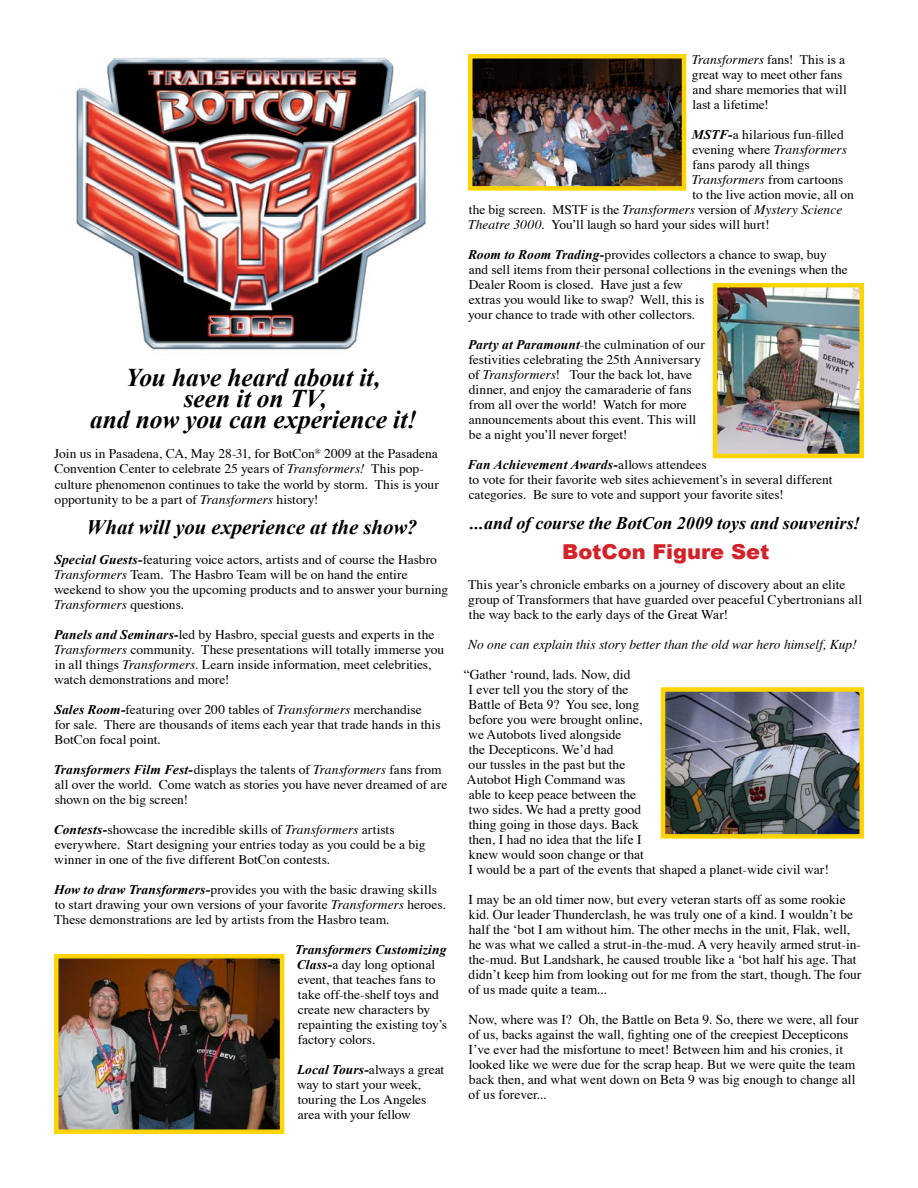
<style>
.page{position:relative;width:918px;height:1188px;background:#fff}
.page>*{position:absolute;margin:0;border:0;box-sizing:border-box;transform-origin:0 0}
.t1{font:italic 700 25.5px/21px "Times New Roman";color:#000;text-align:center}
.t2{font:italic 700 20.55px "Times New Roman";color:#000}
.t3{font:900 20.55px "Arial";color:#d2232a}
.t4{font:italic 700 17.7px "Times New Roman";color:#000}
.t5{font:13.5px/15px "Times";color:#000}
.t6{font:italic 13.5px "Times";color:#000}
.t7{font:13.2px/15px "Times";color:#000}
.t8{font:italic 700 13.2px "Times New Roman";letter-spacing:.01em;color:#000}
.t9{font:italic 13.2px "Times";letter-spacing:.005em;color:#000}
.s1{font-style:italic}
.s2{font-size:13.5px}
.s3{font-family:"Times New Roman";font-weight:700;font-style:italic}
.s4{font-style:normal}
.s5{font-family:"Times";font-weight:400;font-style:normal}
</style>
<div class="page">
<img style="left:666px;top:692px;width:193px;height:142px">
<div style="left:661px;top:687px;width:203px;height:152px;border:4px solid #ffd400"></div>
<img style="left:59px;top:959px;width:220px;height:170px">
<div style="left:54px;top:954px;width:230px;height:180px;border:4px solid #ffd400"></div>
<img style="left:473px;top:59px;width:208px;height:127px">
<div style="left:468px;top:54px;width:218px;height:137px;border:4px solid #ffd400"></div>
<img style="left:718px;top:288px;width:141px;height:165px">
<div style="left:713px;top:283px;width:151px;height:175px;border:4px solid #ffd400"></div>
<img style="left:76px;top:57px;width:350px;height:293px">
<h1 class="t1" style="left:90px;top:367px;width:329px">You have heard about it,<br>seen it on TV,<br>and now you can experience it!</h1>
<p class="t7" style="left:54px;top:445px;width:386px;line-height:15.5px">Join us in Pasadena, CA, May 28-31, for BotCon<sup>®</sup> 2009 at the Pasadena Convention Center to celebrate 25 years of <span class="s1">Transformers!</span> This pop&shy;culture <span class="s2">phenomenon</span> continues to take the world by storm. This is your opportunity to be a part of <span class="s1">Transformers</span> history!</p>
<h2 class="t2" style="left:86px;top:515px;width:332px">What will you experience at the show?</h2>
<p class="t7" style="left:54px;top:551px;width:396px"><span class="s3">Special Guests-</span>featuring voice actors, artists and of course the Hasbro <span class="s1">Transformers</span> Team. The Hasbro Team will be on hand the entire weekend to show you the upcoming products and to answer your burning <span class="s1">Transformers</span> questions.</p>
<p class="t7" style="left:54px;top:626px;width:392px"><span class="s3">Panels and Seminars-</span>led by Hasbro, special guests and experts in the <span class="s1">Transformers</span> community. These presentations will totally immerse you in all things <span class="s1">Transformers</span>. Learn inside information, meet celebrities, watch demonstrations and more!</p>
<p class="t7" style="left:54px;top:701px;width:388px"><span class="s3">Sales Room-</span>featuring over 200 tables of <span class="s1">Transformers</span> merchandise<br>for sale. There are thousands of items each year that trade hands in this<br>BotCon focal point.</p>
<p class="t7" style="left:53px;top:761px;width:395px"><span class="s3">Transformers Film Fest-</span>displays the talents of <span class="s1">Transformers</span> fans from all over the world. Come watch as stories you have never dreamed of are shown on the big screen!</p>
<p class="t7" style="left:54px;top:821px;width:373px"><span class="s3">Contests-</span>showcase the incredible skills of <span class="s1">Transformers</span> artists everywhere. Start designing your entries today as you could be a big winner in one of the five different BotCon contests.</p>
<p class="t7" style="left:54px;top:881px;width:394px"><span class="s3">How to draw Transformers-</span>provides you with the basic drawing skills to start drawing your own versions of your favorite <span class="s1">Transformers</span> heroes.<br>These demonstrations are led by artists from the Hasbro team.</p>
<p class="t8" style="left:295px;top:942px;width:153px">Transformers Customizing</p>
<p class="t7" style="left:297px;top:956px;width:152px"><span class="s3">Class‑</span>a day long optional event, that teaches fans to take off-the-shelf toys and create new characters by repainting the existing toy’s factory colors.</p>
<p class="t7" style="left:297px;top:1061px;width:149px"><span class="s3">Local Tours-</span>always a great way to start your week, touring the Los Angeles area with your fellow</p>
<p class="t7" style="left:692px;top:51px;width:157px"><span class="s1">Transformers</span> fans! This is a great way to meet other fans and share memories that will last a lifetime!</p>
<p class="t7" style="left:692px;top:126px;width:154px"><span class="s3">MSTF-</span>a hilarious fun-filled</p>
<p class="t7" style="left:692px;top:141px;width:156px">evening where <span class="s1">Transformers</span></p>
<p class="t7" style="left:692px;top:156px;width:119px">fans parody all things</p>
<p class="t9" style="left:692px;top:168px;width:153px">Transformers <span class="s4">from cartoons</span></p>
<p class="t7" style="left:693px;top:186px;width:163px">to the live action movie, all on</p>
<p class="t7" style="left:469px;top:201px;width:375px">the big screen. MSTF is the <span class="s1">Transformers</span> version of <span class="s1">Mystery Science</span></p>
<p class="t7" style="left:468px;top:216px;width:303px"><span class="s1">Theatre 3000.</span> You’ll laugh so hard your sides will hurt!</p>
<p class="t7" style="left:468px;top:246px;width:381px"><span class="s3">Room to Room Trading‑</span>provides collectors a chance to swap, buy and sell items from their personal collections in the evenings when the Dealer Room is closed. Have just a few<br>extras you would like to swap? Well, this is<br>your chance to trade with other collectors.</p>
<p class="t7" style="left:468px;top:336px;width:238px"><span class="s3">Party at Paramount</span>-the culmination of our festivities celebrating the 25th Anniversary of <span class="s1">Transformers</span>! Tour the back lot, have dinner, and enjoy the camaraderie of fans from all over the world! Watch for more announcements about this event. This will be a night you’ll never forget!</p>
<p class="t8" style="left:468px;top:457px;width:241px">Fan Achievement Awards‑<span class="s5">allows attendees</span></p>
<p class="t7" style="left:469px;top:471px;width:365px">to vote for their favorite web sites achievement’s in several different categories. Be sure to vote and support your favorite sites!</p>
<h3 class="t4" style="left:470px;top:513px;width:391px">...and of course the BotCon 2009 toys and souvenirs!</h3>
<h2 class="t3" style="left:562px;top:540px;width:209px">BotCon Figure Set</h2>
<p class="t7" style="left:468px;top:576px;width:396px">This year’s chronicle embarks on a journey of discovery about an elite group of Transformers that have guarded over peaceful Cybertronians all the way back to the early days of the Great War!</p>
<p class="t6" style="left:468px;top:632px;width:390px">No one can explain this story better than the old war hero himself, Kup!</p>
<p class="t5" style="left:464px;top:666px;width:367px">“Gather ‘round, lads. Now, did<br>I ever tell you the story of the<br>Battle of Beta 9? You see, long<br>before you were brought online,<br>we Autobots lived alongside<br>the Decepticons. We’d had<br>our tussles in the past but the<br>Autobot High Command was<br>able to keep peace between the<br>two sides. We had a pretty good<br>thing going in those days. Back<br>then, I had no idea that the life I<br>knew would soon change or that<br>I would be a part of the events that shaped a planet-wide civil war!</p>
<p class="t5" style="left:469px;top:891px;width:394px">I may be an old timer now, but every veteran starts off as some rookie kid. Our leader Thunderclash, he was truly one of a kind. I wouldn’t be half the ‘bot I am without him. The other mechs in the unit, Flak, well, he was what we called a strut-in-the-mud. A very heavily armed strut-in&shy;the-mud. But Landshark, he caused trouble like a ‘bot half his age. That didn’t keep him from looking out for me from the start, though. The four of us made quite a team...</p>
<p class="t5" style="left:469px;top:1011px;width:392px">Now, where was I? Oh, the Battle on Beta 9. So, there we were, all four of us, backs against the wall, fighting one of the creepiest Decepticons I’ve ever had the misfortune to meet! Between him and his cronies, it looked like we were due for the scrap heap. But we were quite the team back then, and what went down on Beta 9 was big enough to change all of us forever...</p>
</div>
